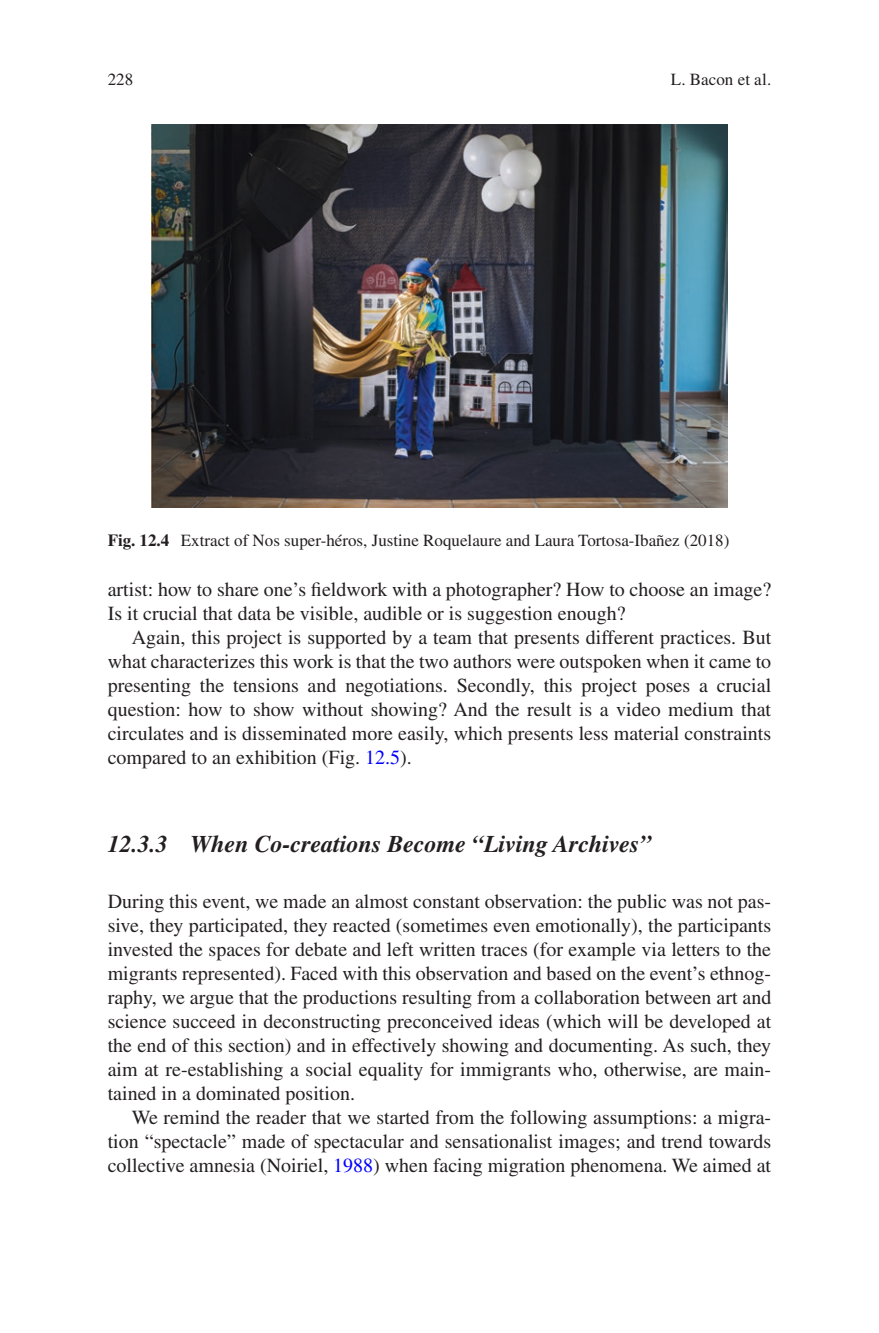
<style>
.page{position:relative;width:879px;height:1333px;background:#fff}
.page>*{position:absolute;margin:0;border:0;box-sizing:border-box;transform-origin:0 0}
._2_hd{font:italic 700 24px "Times LT Std";color:#231f20}
.Text{font:20px/24px "Times LT Std";color:#231f20;text-align:justify}
.Text_flush{font:20px/24px "Times LT Std";color:#231f20;text-align:justify}
.t1{font:17px "Times LT Std";color:#231f20}
.s1{font-weight:700}
.s2{color:#00f}
</style>
<div class="page">
<img style="left:151px;top:124px;width:576px;height:383px">
<p class="t1" style="left:108px;top:70px;width:27px">228</p>
<p class="t1" style="left:670px;top:70px;width:102px">L. Bacon et al.</p>
<p class="t1" style="left:108px;top:530px;width:623px"><span class="s1">Fig. 12.4</span> Extract of Nos super-héros, Justine Roquelaure and Laura Tortosa-Ibañez (2018)</p>
<p class="Text" style="left:108px;top:576px;width:665px">artist: how to share one’s fieldwork with a photographer? How to choose an image?<br>Is it crucial that data be visible, audible or is suggestion enough?</p>
<p class="Text" style="left:108px;top:624px;width:665px;text-indent:24px">Again, this project is supported by a team that presents different practices. But what characterizes this work is that the two authors were outspoken when it came to presenting the tensions and negotiations. Secondly, this project poses a crucial question: how to show without showing? And the result is a video medium that circulates and is disseminated more easily, which presents less material constraints compared to an exhibition (Fig. <span class="s2">12.5</span>).</p>
<h3 class="_2_hd" style="left:108px;top:829px;width:545px">12.3.3 When Co-creations Become “Living Archives”</h3>
<p class="Text_flush" style="left:108px;top:888px;width:665px">During this event, we made an almost constant observation: the public was not pas&shy;sive, they participated, they reacted (sometimes even emotionally), the participants invested the spaces for debate and left written traces (for example via letters to the migrants represented). Faced with this observation and based on the event’s ethnog&shy;raphy, we argue that the productions resulting from a collaboration between art and science succeed in deconstructing preconceived ideas (which will be developed at the end of this section) and in effectively showing and documenting. As such, they aim at re-establishing a social equality for immigrants who, otherwise, are main&shy;tained in a dominated position.</p>
<p class="Text" style="left:108px;top:1104px;width:665px;text-indent:24px">We remind the reader that we started from the following assumptions: a migra&shy;tion “spectacle” made of spectacular and sensationalist images; and trend towards collective amnesia (Noiriel, <span class="s2">1988</span>) when facing migration phenomena. We aimed at</p>
</div>
